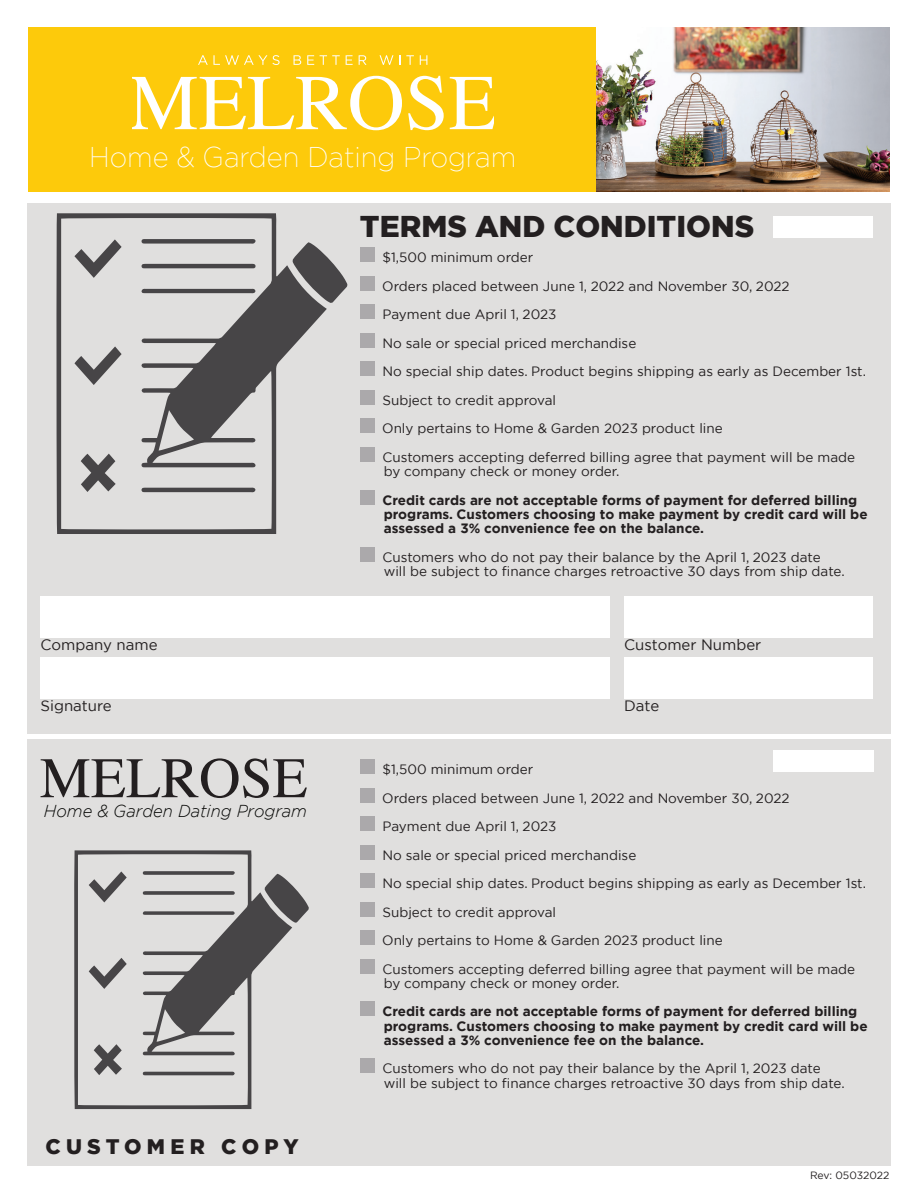
<style>
.page{position:relative;width:918px;height:1188px;background:#fff}
.page>*{position:absolute;margin:0;border:0;box-sizing:border-box;transform-origin:0 0}
.t1{font:900 30px "Gotham";color:#231f20}
.t2{font:200 28.5px "Gotham";color:#fff;scale:.96 1}
.t3{font:900 21px "Gotham";letter-spacing:.25em;color:#231f20}
.t4{font:italic 300 17.25px "Gotham";color:#040503;scale:.96 1}
.t5{font:15px "Gotham";color:#231f20}
.t6{font:13.5px/28.5px "Gotham";color:#231f20}
.t7{font:700 13.5px/14.2px "Gotham";color:#231f20}
.t8{font:10.5px "Gotham";color:#231f20}
</style>
<div class="page">
<div style="left:28px;top:27px;width:568px;height:164px;background:#fdca0b"></div>
<svg style="left:132px;top:76px;width:270px;height:54px"></svg>
<svg style="left:408px;top:76px;width:36px;height:54px"></svg>
<svg style="left:450px;top:77px;width:43px;height:52px"></svg>
<svg style="left:198px;top:55px;width:82px;height:10px"></svg>
<svg style="left:294px;top:55px;width:7px;height:10px"></svg>
<svg style="left:307px;top:55px;width:7px;height:10px"></svg>
<svg style="left:320px;top:55px;width:20px;height:10px"></svg>
<svg style="left:346px;top:55px;width:7px;height:10px"></svg>
<svg style="left:359px;top:55px;width:8px;height:10px"></svg>
<svg style="left:380px;top:55px;width:13px;height:10px"></svg>
<svg style="left:406px;top:55px;width:8px;height:10px"></svg>
<svg style="left:420px;top:55px;width:7px;height:10px"></svg>
<div style="left:27px;top:203px;width:864px;height:962px;background:#e0dfde"></div>
<div style="left:40px;top:597px;width:570px;height:41px;background:#fff"></div>
<div style="left:40px;top:658px;width:570px;height:41px;background:#fff"></div>
<div style="left:624px;top:597px;width:249px;height:41px;background:#fff"></div>
<div style="left:624px;top:658px;width:249px;height:41px;background:#fff"></div>
<svg style="left:56px;top:213px;width:271px;height:321px"></svg>
<svg style="left:291px;top:242px;width:57px;height:61px"></svg>
<svg style="left:81px;top:454px;width:35px;height:38px"></svg>
<svg style="left:74px;top:346px;width:48px;height:39px"></svg>
<svg style="left:74px;top:239px;width:48px;height:39px"></svg>
<svg style="left:142px;top:488px;width:114px;height:4px"></svg>
<svg style="left:141px;top:264px;width:115px;height:4px"></svg>
<svg style="left:142px;top:239px;width:114px;height:5px"></svg>
<svg style="left:141px;top:289px;width:114px;height:4px"></svg>
<div style="left:360px;top:247px;width:15px;height:15px;background:#aba9ab"></div>
<div style="left:360px;top:276px;width:15px;height:15px;background:#aba9ab"></div>
<div style="left:360px;top:304px;width:15px;height:15px;background:#aba9ab"></div>
<div style="left:360px;top:333px;width:15px;height:15px;background:#aba9ab"></div>
<div style="left:360px;top:361px;width:15px;height:15px;background:#aba9ab"></div>
<div style="left:360px;top:390px;width:15px;height:15px;background:#aba9ab"></div>
<div style="left:360px;top:418px;width:15px;height:15px;background:#aba9ab"></div>
<div style="left:360px;top:447px;width:15px;height:15px;background:#aba9ab"></div>
<div style="left:360px;top:490px;width:15px;height:15px;background:#aba9ab"></div>
<div style="left:360px;top:547px;width:15px;height:15px;background:#aba9ab"></div>
<div style="left:360px;top:759px;width:15px;height:15px;background:#aba9ab"></div>
<div style="left:360px;top:788px;width:15px;height:15px;background:#aba9ab"></div>
<div style="left:360px;top:816px;width:15px;height:15px;background:#aba9ab"></div>
<div style="left:360px;top:845px;width:15px;height:15px;background:#aba9ab"></div>
<div style="left:360px;top:873px;width:15px;height:15px;background:#aba9ab"></div>
<div style="left:360px;top:902px;width:15px;height:15px;background:#aba9ab"></div>
<div style="left:360px;top:930px;width:15px;height:15px;background:#aba9ab"></div>
<div style="left:360px;top:959px;width:15px;height:15px;background:#aba9ab"></div>
<div style="left:360px;top:1002px;width:15px;height:14px;background:#aba9ab"></div>
<div style="left:360px;top:1059px;width:15px;height:14px;background:#aba9ab"></div>
<div style="left:0;top:734px;width:918px;height:5px;background:#fff"></div>
<svg style="left:74px;top:850px;width:218px;height:259px"></svg>
<svg style="left:264px;top:874px;width:45px;height:49px"></svg>
<svg style="left:94px;top:1044px;width:28px;height:31px"></svg>
<svg style="left:89px;top:958px;width:38px;height:31px"></svg>
<svg style="left:89px;top:871px;width:38px;height:31px"></svg>
<svg style="left:143px;top:1072px;width:92px;height:3px"></svg>
<svg style="left:143px;top:891px;width:92px;height:4px"></svg>
<svg style="left:143px;top:871px;width:92px;height:4px"></svg>
<svg style="left:143px;top:911px;width:92px;height:4px"></svg>
<svg style="left:40px;top:758px;width:267px;height:40px"></svg>
<div style="left:773px;top:216px;width:100px;height:21px;background:#fff"></div>
<div style="left:773px;top:750px;width:100px;height:22px;background:#fff"></div>
<img style="left:596px;top:27px;width:294px;height:164px">
<h2 class="t2" style="left:89px;top:139px;width:446px">Home &amp; Garden Dating Program</h2>
<p class="t5" style="left:40px;top:635px;width:119px">Company name</p>
<h1 class="t1" style="left:360px;top:206px;width:396px">TERMS AND CONDITIONS</h1>
<p class="t6" style="left:382px;top:243px;width:485px">$1,500 minimum order<br>Orders placed between June 1, 2022 and November 30, 2022<br>Payment due April 1, 2023<br>No sale or special priced merchandise<br>No special ship dates. Product begins shipping as early as December 1st.<br>Subject to credit approval<br>Only pertains to Home &amp; Garden 2023 product line<br>Customers accepting deferred billing agree that payment will be made</p>
<p class="t6" style="left:384px;top:457px;width:237px">by company check or money order.</p>
<p class="t7" style="left:382px;top:493px;width:487px">Credit cards are not acceptable forms of payment for deferred billing programs. Customers choosing to make payment by credit card will be assessed a 3% convenience fee on the balance.</p>
<p class="t6" style="left:382px;top:549px;width:464px;line-height:14.2px">Customers who do not pay their balance by the April 1, 2023 date will be subject to finance charges retroactive 30 days from ship date.</p>
<p class="t5" style="left:624px;top:635px;width:139px">Customer Number</p>
<p class="t5" style="left:40px;top:696px;width:73px">Signature</p>
<p class="t5" style="left:624px;top:696px;width:37px">Date</p>
<p class="t4" style="left:44px;top:800px;width:275px">Home &amp; Garden Dating Program</p>
<h3 class="t3" style="left:45px;top:1132px;width:255px">CUSTOMER COPY</h3>
<p class="t6" style="left:382px;top:755px;width:485px">$1,500 minimum order<br>Orders placed between June 1, 2022 and November 30, 2022<br>Payment due April 1, 2023<br>No sale or special priced merchandise<br>No special ship dates. Product begins shipping as early as December 1st.<br>Subject to credit approval<br>Only pertains to Home &amp; Garden 2023 product line<br>Customers accepting deferred billing agree that payment will be made</p>
<p class="t6" style="left:384px;top:969px;width:237px">by company check or money order.</p>
<p class="t7" style="left:382px;top:1004px;width:487px">Credit cards are not acceptable forms of payment for deferred billing programs. Customers choosing to make payment by credit card will be assessed a 3% convenience fee on the balance.</p>
<p class="t6" style="left:382px;top:1061px;width:464px;line-height:14.2px">Customers who do not pay their balance by the April 1, 2023 date will be subject to finance charges retroactive 30 days from ship date.</p>
<p class="t8" style="left:810px;top:1168px;width:81px">Rev: 05032022</p>
</div>
